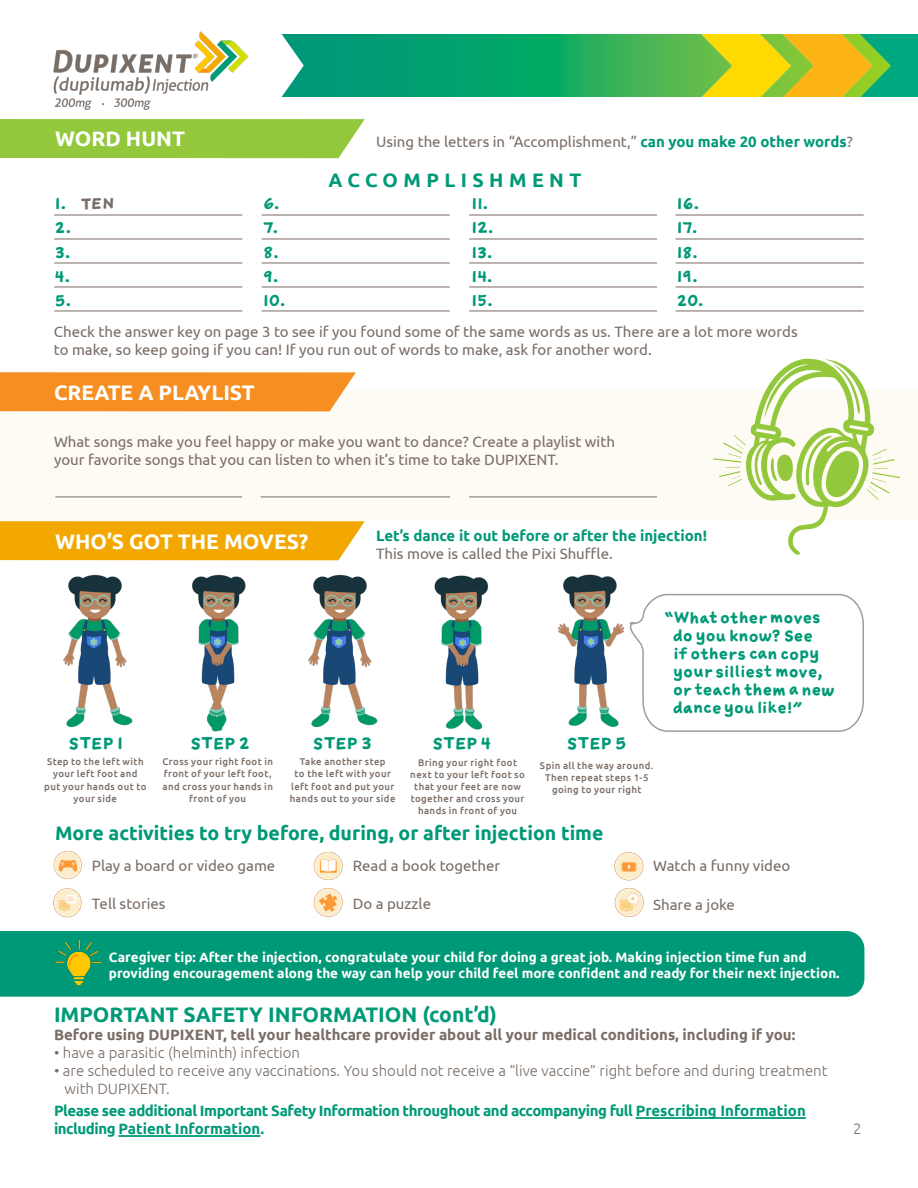
<style>
.page{position:relative;width:918px;height:1188px;background:#fff}
.page>*{position:absolute;margin:0;border:0;box-sizing:border-box;transform-origin:0 0}
.t1{font:700 21px "Ubuntu";color:#fff}
.t2{font:700 21px "Ubuntu";color:#009a77}
.t3{font:700 19.5px "Ubuntu";color:#097}
.t4{font:700 19.5px "Ubuntu";letter-spacing:.28em;color:#097}
.t5{font:700 15.9px "Sketchnote Text";letter-spacing:.025em;color:#097}
.t6{font:15px/18px "Ubuntu";color:#796d65}
.t7{font:300 15px/18px "Ubuntu";color:#796d65}
.t8{font:700 15px/18px "Sketchnote Text";letter-spacing:.045em;color:#097}
.t9{font:700 15px/18px "Ubuntu";letter-spacing:-.03em;color:#009a77}
.t10{font:700 15px "Ubuntu";color:#796d65}
.t11{font:700 15px/18px "Ubuntu";color:#097}
.t12{font:700 15px "Sketchnote Text";color:#796d65}
.t13{font:700 13.5px/16.2px "Ubuntu";color:#fff}
.t14{font:500 9.75px/12.3px "Ubuntu";letter-spacing:.045em;color:#796d65;text-align:center}
.s1{font-weight:700;color:#097}
.s2{font-weight:400;color:#796d65}
</style>
<div class="page">
<svg style="left:304px;top:35px;width:279px;height:61px;background:#01a16d"></svg>
<svg style="left:281px;top:34px;width:23px;height:63px"></svg>
<img style="left:583px;top:35px;width:335px;height:61px">
<img style="left:53px;top:31px;width:196px;height:79px">
<img style="left:63px;top:574px;width:183px;height:158px">
<img style="left:308px;top:574px;width:70px;height:154px">
<img style="left:434px;top:575px;width:55px;height:155px">
<img style="left:557px;top:574px;width:68px;height:154px">
<div style="left:0;top:390px;width:918px;height:130px;background:#fefaf4"></div>
<div style="left:0;top:119px;width:365px;height:39px;background:#94c83c"></div>
<hr style="left:469px;top:214px;width:188px;height:2px;background:#a59b96">
<hr style="left:676px;top:214px;width:187px;height:2px;background:#a59b96">
<hr style="left:262px;top:214px;width:187px;height:2px;background:#a59b96">
<hr style="left:55px;top:214px;width:187px;height:2px;background:#a59b96">
<hr style="left:469px;top:238px;width:188px;height:2px;background:#a59b96">
<hr style="left:676px;top:238px;width:187px;height:2px;background:#a59b96">
<hr style="left:262px;top:238px;width:187px;height:2px;background:#a59b96">
<hr style="left:55px;top:238px;width:187px;height:2px;background:#a59b96">
<hr style="left:469px;top:262px;width:188px;height:2px;background:#a59b96">
<hr style="left:676px;top:262px;width:187px;height:2px;background:#a59b96">
<hr style="left:262px;top:262px;width:187px;height:2px;background:#a59b96">
<hr style="left:55px;top:262px;width:187px;height:2px;background:#a59b96">
<hr style="left:469px;top:286px;width:188px;height:2px;background:#a59b96">
<hr style="left:676px;top:286px;width:187px;height:2px;background:#a59b96">
<hr style="left:262px;top:286px;width:187px;height:2px;background:#a59b96">
<hr style="left:55px;top:286px;width:187px;height:2px;background:#a59b96">
<hr style="left:469px;top:310px;width:188px;height:2px;background:#a59b96">
<hr style="left:676px;top:310px;width:187px;height:2px;background:#a59b96">
<hr style="left:262px;top:310px;width:187px;height:2px;background:#a59b96">
<hr style="left:55px;top:310px;width:187px;height:2px;background:#a59b96">
<div style="left:0;top:521px;width:365px;height:39px;background:#f2a800"></div>
<div style="left:0;top:931px;width:864px;height:66px;background:#097"></div>
<img style="left:50px;top:936px;width:55px;height:56px">
<div style="left:0;top:372px;width:356px;height:39px;background:#f68e21"></div>
<hr style="left:56px;top:496px;width:186px;height:2px;background:#a59b96">
<hr style="left:261px;top:496px;width:189px;height:2px;background:#a59b96">
<hr style="left:470px;top:496px;width:186px;height:2px;background:#a59b96">
<svg style="left:629px;top:593px;width:235px;height:139px"></svg>
<svg style="left:713px;top:358px;width:187px;height:197px"></svg>
<svg style="left:869px;top:486px;width:8px;height:6px"></svg>
<svg style="left:873px;top:449px;width:14px;height:7px"></svg>
<svg style="left:867px;top:489px;width:12px;height:11px"></svg>
<img style="left:614px;top:852px;width:30px;height:65px">
<img style="left:313px;top:852px;width:30px;height:65px">
<img style="left:53px;top:851px;width:29px;height:28px">
<img style="left:53px;top:888px;width:29px;height:30px">
<hr style="left:636px;top:1117px;width:170px;height:2px;background:#009a77">
<hr style="left:118px;top:1135px;width:142px;height:2px;background:#009a77">
<p class="t1" style="left:55px;top:126px;width:131px">WORD HUNT</p>
<p class="t6" style="left:376px;top:132px;width:478px">Using the letters in “Accomplishment,” <span class="s1">can you make 20 other words</span>?</p>
<p class="t4" style="left:328px;top:168px;width:255px">ACCOMPLISHMENT</p>
<p class="t8" style="left:55px;top:194px;width:12px">1.</p>
<p class="t12" style="left:81px;top:193px;width:35px">TEN</p>
<p class="t8" style="left:264px;top:194px;width:17px">6.</p>
<p class="t8" style="left:472px;top:194px;width:17px">11.</p>
<p class="t8" style="left:677px;top:194px;width:23px">16.</p>
<p class="t8" style="left:55px;top:219px;width:17px">2.</p>
<p class="t8" style="left:264px;top:219px;width:16px">7.</p>
<p class="t8" style="left:472px;top:219px;width:23px">12.</p>
<p class="t8" style="left:677px;top:219px;width:21px">17.</p>
<p class="t8" style="left:55px;top:243px;width:17px">3.</p>
<p class="t8" style="left:264px;top:243px;width:16px">8.</p>
<p class="t8" style="left:472px;top:243px;width:22px">13.</p>
<p class="t8" style="left:677px;top:243px;width:22px">18.</p>
<p class="t8" style="left:55px;top:267px;width:16px">4.</p>
<p class="t8" style="left:264px;top:267px;width:16px">9.</p>
<p class="t8" style="left:472px;top:267px;width:22px">14.</p>
<p class="t8" style="left:677px;top:267px;width:22px">19.</p>
<p class="t8" style="left:55px;top:292px;width:17px">5.</p>
<p class="t8" style="left:264px;top:292px;width:23px">10.</p>
<p class="t8" style="left:472px;top:292px;width:22px">15.</p>
<p class="t8" style="left:677px;top:292px;width:27px">20.</p>
<p class="t6" style="left:54px;top:322px;width:745px">Check the answer key on page 3 to see if you found some of the same words as us. There are a lot more words to make, so keep going if you can! If you run out of words to make, ask for another word.</p>
<p class="t1" style="left:54px;top:380px;width:202px">CREATE A PLAYLIST</p>
<p class="t6" style="left:54px;top:432px;width:562px">What songs make you feel happy or make you want to dance? Create a playlist with your favorite songs that you can listen to when it’s time to take DUPIXENT.</p>
<p class="t1" style="left:55px;top:529px;width:255px">WHO’S GOT THE MOVES?</p>
<p class="t11" style="left:376px;top:527px;width:332px">Let’s dance it out before or after the injection!<br><span class="s2">This move is called the Pixi Shuffle.</span></p>
<p class="t8" style="left:673px;top:609px;width:163px;text-indent:-8px">“What other moves do you know? See<br>if others can copy your silliest move, or teach them a new dance you like!”</p>
<p class="t5" style="left:69px;top:732px;width:55px">STEP 1</p>
<p class="t14" style="left:44px;top:755px;width:104px">Step to the left with your left foot and put your hands out to your side</p>
<p class="t14" style="left:162px;top:755px;width:112px">Cross your right foot in front of your left foot, and cross your hands in front of you</p>
<p class="t14" style="left:290px;top:755px;width:107px">Take another step<br>to the left with your left foot and put your hands out to your side</p>
<p class="t14" style="left:410px;top:756px;width:116px">Bring your right foot next to your left foot so that your feet are now together and cross your hands in front of you</p>
<p class="t5" style="left:191px;top:732px;width:60px">STEP 2</p>
<p class="t5" style="left:313px;top:732px;width:60px">STEP 3</p>
<p class="t5" style="left:433px;top:732px;width:60px">STEP 4</p>
<p class="t5" style="left:567px;top:732px;width:61px">STEP 5</p>
<p class="t14" style="left:540px;top:759px;width:115px">Spin all the way around.<br>Then repeat steps 1-5 going to your right</p>
<p class="t3" style="left:55px;top:822px;width:550px">More activities to try before, during, or after injection time</p>
<p class="t6" style="left:92px;top:856px;width:185px">Play a board or video game</p>
<p class="t6" style="left:92px;top:894px;width:75px">Tell stories</p>
<p class="t6" style="left:353px;top:856px;width:149px">Read a book together</p>
<p class="t6" style="left:353px;top:894px;width:80px">Do a puzzle</p>
<p class="t6" style="left:653px;top:857px;width:139px">Watch a funny video</p>
<p class="t6" style="left:653px;top:895px;width:83px">Share a joke</p>
<p class="t13" style="left:109px;top:949px;width:732px">Caregiver tip: After the injection, congratulate your child for doing a great job. Making injection time fun and providing encouragement along the way can help your child feel more confident and ready for their next injection.</p>
<p class="t2" style="left:54px;top:1001px;width:445px">IMPORTANT SAFETY INFORMATION (cont’d)</p>
<p class="t10" style="left:54px;top:1025px;width:743px">Before using DUPIXENT, tell your healthcare provider about all your medical conditions, including if you:</p>
<p class="t7" style="left:54px;top:1043px;width:248px">• have a parasitic (helminth) infection</p>
<p class="t7" style="left:64px;top:1061px;width:765px;text-indent:-10px">• are scheduled to receive any vaccinations. You should not receive a “live vaccine” right before and during treatment with DUPIXENT.</p>
<p class="t9" style="left:54px;top:1102px;width:753px">Please see additional Important Safety Information throughout and accompanying full Prescribing Information including Patient Information.</p>
<p class="t7" style="left:853px;top:1119px;width:10px">2</p>
</div>
